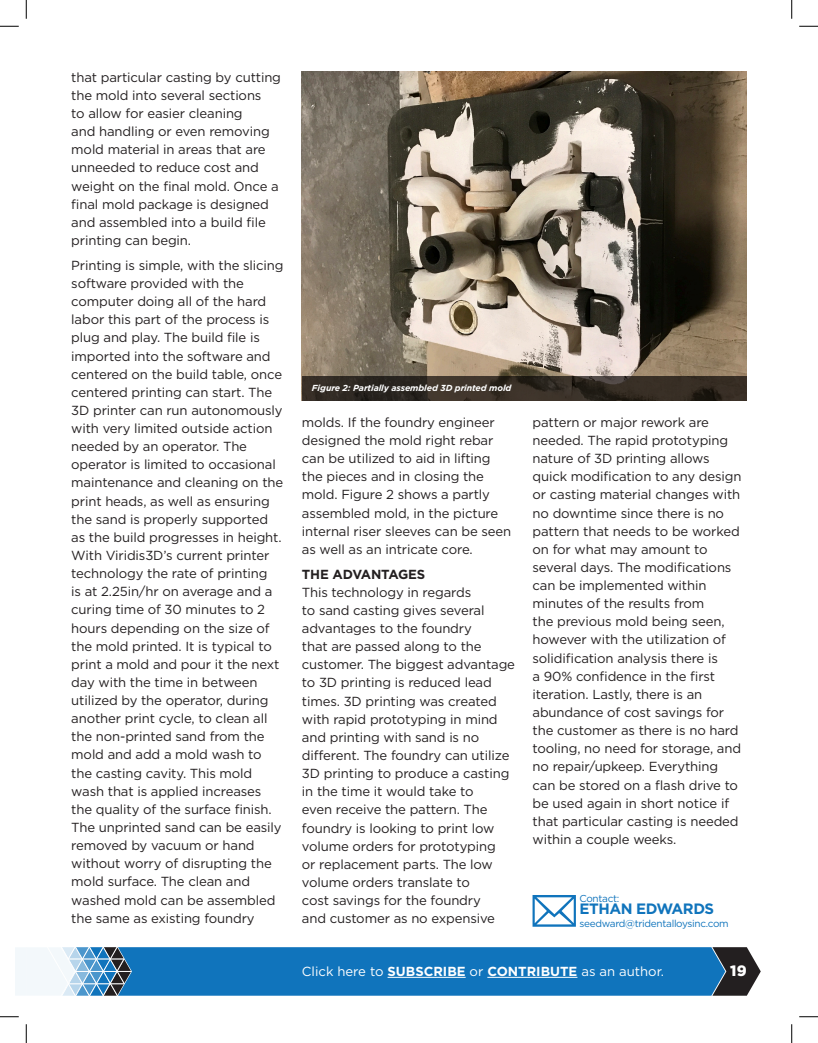
<style>
.page{position:relative;width:818px;height:1043px;background:#fff}
.page>*{position:absolute;margin:0;border:0;box-sizing:border-box;transform-origin:0 0}
.t1{font:700 15px "Gotham";letter-spacing:-.03em;color:#1074bc}
.t2{font:900 15px "Gotham";color:#fff}
.t3{font:13.12px/18.1px "Gotham";letter-spacing:-.01em;color:#231f20}
.t4{font:13.12px "Gotham";color:#fff}
.t5{font:10px "Gotham";letter-spacing:-.03em;color:#1074bc}
.t6{font:italic 700 8.75px "Gotham";letter-spacing:-.01em;color:#fff}
.s1{font-weight:700}
</style>
<div class="page">
<svg style="left:15px;top:947px;width:745px;height:49px;background:#2c7eba"></svg>
<hr style="left:68px;top:958px;width:56px;height:1px;background:#fff">
<hr style="left:76px;top:971px;width:55px;height:1px;background:#fff">
<hr style="left:68px;top:983px;width:56px;height:1px;background:#fff">
<svg style="left:532px;top:895px;width:44px;height:31px"></svg>
<img style="left:302px;top:71px;width:444px;height:305px">
<svg style="left:302px;top:376px;width:444px;height:25px;background:#332b23"></svg>
<hr style="left:387px;top:977px;width:78px;height:1px;background:#fff">
<hr style="left:487px;top:977px;width:90px;height:1px;background:#fff">
<svg style="left:0;top:25px;width:19px;height:2px"></svg>
<svg style="left:799px;top:25px;width:19px;height:2px"></svg>
<svg style="left:0;top:1016px;width:19px;height:1px"></svg>
<svg style="left:799px;top:1016px;width:19px;height:1px"></svg>
<svg style="left:25px;top:0;width:2px;height:19px"></svg>
<svg style="left:25px;top:1024px;width:2px;height:18px"></svg>
<svg style="left:791px;top:0;width:1px;height:19px"></svg>
<svg style="left:791px;top:1024px;width:1px;height:18px"></svg>
<p class="t3" style="left:71px;top:68px;width:211px">that particular casting by cutting the mold into several sections<br>to allow for easier cleaning<br>and handling or even removing mold material in areas that are unneeded to reduce cost and weight on the final mold. Once a final mold package is designed and assembled into a build file printing can begin.</p>
<p class="t3" style="left:71px;top:256px;width:214px">Printing is simple, with the slicing software provided with the computer doing all of the hard labor this part of the process is plug and play. The build file is imported into the software and centered on the build table, once centered printing can start. The<br>3D printer can run autonomously with very limited outside action needed by an operator. The operator is limited to occasional maintenance and cleaning on the print heads, as well as ensuring the sand is properly supported as the build progresses in height.<br>With Viridis3D’s current printer technology the rate of printing<br>is at 2.25in/hr on average and a curing time of 30 minutes to 2 hours depending on the size of the mold printed. It is typical to print a mold and pour it the next day with the time in between utilized by the operator, during another print cycle, to clean all the non-printed sand from the mold and add a mold wash to the casting cavity. This mold wash that is applied increases the quality of the surface finish.<br>The unprinted sand can be easily removed by vacuum or hand without worry of disrupting the mold surface. The clean and washed mold can be assembled the same as existing foundry</p>
<p class="t6" style="left:312px;top:382px;width:201px">Figure 2: Partially assembled 3D printed mold</p>
<p class="t3" style="left:302px;top:413px;width:211px">molds. If the foundry engineer designed the mold right rebar can be utilized to aid in lifting the pieces and in closing the mold. Figure 2 shows a partly assembled mold, in the picture internal riser sleeves can be seen as well as an intricate core.</p>
<p class="t3" style="left:302px;top:564px;width:215px"><span class="s1">THE ADVANTAGES<br></span>This technology in regards<br>to sand casting gives several advantages to the foundry<br>that are passed along to the customer. The biggest advantage to 3D printing is reduced lead times. 3D printing was created with rapid prototyping in mind and printing with sand is no different. The foundry can utilize<br>3D printing to produce a casting in the time it would take to<br>even receive the pattern. The foundry is looking to print low volume orders for prototyping<br>or replacement parts. The low volume orders translate to<br>cost savings for the foundry<br>and customer as no expensive</p>
<p class="t3" style="left:532px;top:413px;width:210px">pattern or major rework are needed. The rapid prototyping nature of 3D printing allows quick modification to any design or casting material changes with no downtime since there is no pattern that needs to be worked on for what may amount to several days. The modifications can be implemented within minutes of the results from<br>the previous mold being seen, however with the utilization of solidification analysis there is<br>a 90% confidence in the first iteration. Lastly, there is an abundance of cost savings for the customer as there is no hard tooling, no need for storage, and no repair/upkeep. Everything can be stored on a flash drive to be used again in short notice if that particular casting is needed within a couple weeks.</p>
<p class="t5" style="left:579px;top:891px;width:41px">Contact:</p>
<p class="t1" style="left:579px;top:899px;width:136px">ETHAN EDWARDS</p>
<p class="t5" style="left:579px;top:916px;width:151px">seedward@tridentalloysinc.com</p>
<p class="t4" style="left:302px;top:963px;width:363px">Click here to <span class="s1">SUBSCRIBE</span> or <span class="s1">CONTRIBUTE</span> as an author.</p>
<p class="t2" style="left:730px;top:960px;width:18px">19</p>
</div>
